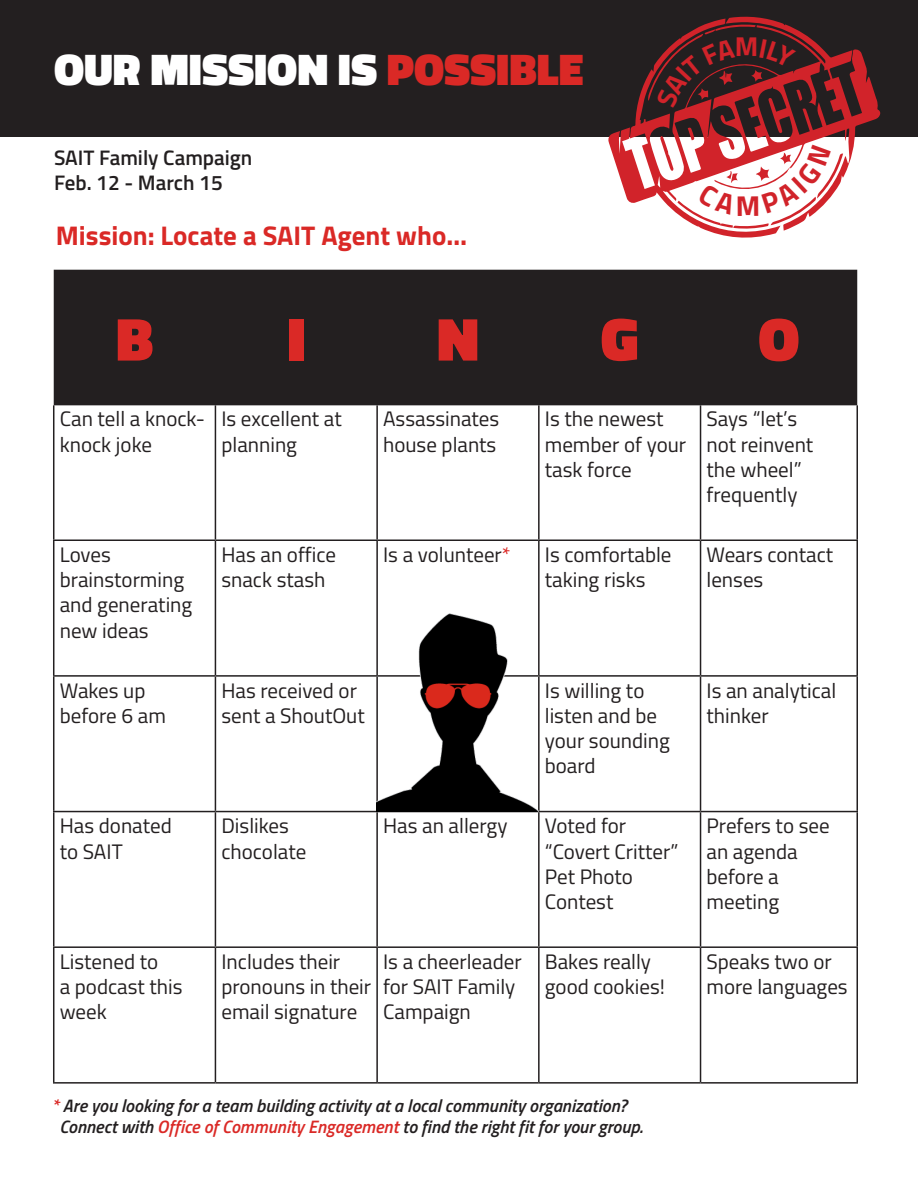
<style>
.page{position:relative;width:918px;height:1188px;background:#fff}
.page>*{position:absolute;margin:0;border:0;box-sizing:border-box;transform-origin:0 0}
.t1{font:900 61.5px "Titillium";color:#da2926}
.t2{font:900 45px "Titillium Web";color:#fff}
.t3{font:700 28.65px "Titillium Web";color:#d1232a}
.t4{font:700 27.45px "Titillium Web";color:#d1232a}
.t5{font:700 27px "Titillium";color:#da2926}
.t6{font:21px/25.2px "Titillium";color:#231f20}
.t7{font:600 21px "Titillium";color:#231f20}
.t8{font:italic 600 18px/21.6px "Titillium";color:#231f20}
.s1{color:#da2926}
</style>
<div class="page">
<div style="left:0;top:0;width:918px;height:137px;background:#231f20"></div>
<svg style="left:608px;top:16px;width:273px;height:222px"></svg>
<div style="left:54px;top:270px;width:803px;height:135px;background:#231f20"></div>
<hr style="left:53px;top:405px;width:1px;height:135px;background:#231f20">
<hr style="left:215px;top:405px;width:1px;height:135px;background:#231f20">
<hr style="left:376px;top:405px;width:2px;height:135px;background:#231f20">
<hr style="left:538px;top:405px;width:2px;height:135px;background:#231f20">
<hr style="left:700px;top:405px;width:1px;height:135px;background:#231f20">
<hr style="left:856px;top:405px;width:2px;height:135px;background:#231f20">
<hr style="left:53px;top:540px;width:162px;height:1px;background:#231f20">
<hr style="left:53px;top:541px;width:1px;height:134px;background:#231f20">
<hr style="left:215px;top:540px;width:162px;height:1px;background:#231f20">
<hr style="left:215px;top:541px;width:1px;height:134px;background:#231f20">
<hr style="left:376px;top:541px;width:2px;height:134px;background:#231f20">
<hr style="left:539px;top:540px;width:162px;height:1px;background:#231f20">
<hr style="left:538px;top:541px;width:2px;height:134px;background:#231f20">
<hr style="left:701px;top:540px;width:157px;height:1px;background:#231f20">
<hr style="left:700px;top:541px;width:1px;height:134px;background:#231f20">
<hr style="left:856px;top:541px;width:2px;height:134px;background:#231f20">
<hr style="left:53px;top:675px;width:162px;height:2px;background:#231f20">
<hr style="left:53px;top:677px;width:1px;height:134px;background:#231f20">
<hr style="left:215px;top:675px;width:162px;height:2px;background:#231f20">
<hr style="left:215px;top:677px;width:1px;height:134px;background:#231f20">
<hr style="left:376px;top:677px;width:2px;height:134px;background:#231f20">
<hr style="left:539px;top:675px;width:162px;height:2px;background:#231f20">
<hr style="left:538px;top:677px;width:2px;height:134px;background:#231f20">
<hr style="left:701px;top:675px;width:157px;height:2px;background:#231f20">
<hr style="left:700px;top:677px;width:1px;height:134px;background:#231f20">
<hr style="left:856px;top:677px;width:2px;height:134px;background:#231f20">
<hr style="left:53px;top:811px;width:162px;height:1px;background:#231f20">
<hr style="left:53px;top:812px;width:1px;height:134px;background:#231f20">
<hr style="left:215px;top:811px;width:162px;height:1px;background:#231f20">
<hr style="left:215px;top:812px;width:1px;height:134px;background:#231f20">
<hr style="left:377px;top:811px;width:162px;height:1px;background:#231f20">
<hr style="left:376px;top:812px;width:2px;height:134px;background:#231f20">
<hr style="left:539px;top:811px;width:162px;height:1px;background:#231f20">
<hr style="left:538px;top:812px;width:2px;height:134px;background:#231f20">
<hr style="left:701px;top:811px;width:157px;height:1px;background:#231f20">
<hr style="left:700px;top:812px;width:1px;height:134px;background:#231f20">
<hr style="left:856px;top:812px;width:2px;height:134px;background:#231f20">
<hr style="left:53px;top:946px;width:162px;height:2px;background:#231f20">
<hr style="left:53px;top:948px;width:1px;height:134px;background:#231f20">
<hr style="left:215px;top:946px;width:162px;height:2px;background:#231f20">
<hr style="left:215px;top:948px;width:1px;height:134px;background:#231f20">
<hr style="left:377px;top:946px;width:162px;height:2px;background:#231f20">
<hr style="left:376px;top:948px;width:2px;height:134px;background:#231f20">
<hr style="left:539px;top:946px;width:162px;height:2px;background:#231f20">
<hr style="left:538px;top:948px;width:2px;height:134px;background:#231f20">
<hr style="left:701px;top:946px;width:157px;height:2px;background:#231f20">
<hr style="left:700px;top:948px;width:1px;height:134px;background:#231f20">
<hr style="left:856px;top:948px;width:2px;height:134px;background:#231f20">
<hr style="left:53px;top:1082px;width:162px;height:2px;background:#231f20">
<hr style="left:215px;top:1082px;width:162px;height:2px;background:#231f20">
<hr style="left:377px;top:1082px;width:162px;height:2px;background:#231f20">
<hr style="left:539px;top:1082px;width:162px;height:2px;background:#231f20">
<hr style="left:701px;top:1082px;width:157px;height:2px;background:#231f20">
<img style="left:377px;top:540px;width:162px;height:271px">
<svg style="left:648px;top:24px;width:155px;height:84px"></svg>
<svg style="left:660px;top:127px;width:183px;height:102px"></svg>
<p class="t2" style="left:54px;top:36px;width:531px">OUR MISSION IS <span class="s1">POSSIBLE</span></p>
<p class="t7" style="left:54px;top:141px;width:200px">SAIT Family Campaign</p>
<p class="t7" style="left:54px;top:167px;width:170px">Feb. 12 - March 15</p>
<p class="t5" style="left:56px;top:215px;width:413px">Mission: Locate a SAIT Agent who…</p>
<h3 class="t4" style="left:735px;top:26px;width:25px">M</h3>
<h3 class="t3" style="left:736px;top:184px;width:26px">M</h3>
<p class="t1" style="left:116px;top:294px;width:39px">B</p>
<p class="t1" style="left:287px;top:294px;width:19px">I</p>
<p class="t1" style="left:437px;top:294px;width:44px">N</p>
<p class="t1" style="left:601px;top:294px;width:40px">G</p>
<p class="t1" style="left:758px;top:294px;width:43px">O</p>
<p class="t6" style="left:60px;top:405px;width:147px">Can tell a knock&shy;knock joke</p>
<p class="t6" style="left:221px;top:405px;width:122px">Is excellent at planning</p>
<p class="t6" style="left:383px;top:405px;width:118px">Assassinates house plants</p>
<p class="t6" style="left:545px;top:405px;width:143px">Is the newest member of your task force</p>
<p class="t6" style="left:707px;top:405px;width:108px">Says “let’s not reinvent the wheel” frequently</p>
<p class="t6" style="left:60px;top:541px;width:134px">Loves brainstorming and generating new ideas</p>
<p class="t6" style="left:221px;top:541px;width:116px">Has an office snack stash</p>
<p class="t6" style="left:383px;top:541px;width:129px">Is a volunteer<span class="s1">*</span></p>
<p class="t6" style="left:545px;top:541px;width:128px">Is comfortable taking risks</p>
<p class="t6" style="left:707px;top:541px;width:128px">Wears contact lenses</p>
<p class="t6" style="left:60px;top:677px;width:108px">Wakes up before 6 am</p>
<p class="t6" style="left:221px;top:677px;width:145px">Has received or sent a ShoutOut</p>
<p class="t6" style="left:545px;top:677px;width:127px">Is willing to listen and be your sounding board</p>
<p class="t6" style="left:707px;top:677px;width:131px">Is an analytical thinker</p>
<p class="t6" style="left:60px;top:812px;width:114px">Has donated to SAIT</p>
<p class="t6" style="left:221px;top:812px;width:86px">Dislikes chocolate</p>
<p class="t6" style="left:383px;top:812px;width:126px">Has an allergy</p>
<p class="t6" style="left:545px;top:812px;width:135px">Voted for “Covert Critter”<br>Pet Photo<br>Contest</p>
<p class="t6" style="left:707px;top:812px;width:125px">Prefers to see an agenda before a meeting</p>
<p class="t6" style="left:60px;top:948px;width:124px">Listened to<br>a podcast this week</p>
<p class="t6" style="left:221px;top:948px;width:151px">Includes their pronouns in their email signature</p>
<p class="t6" style="left:383px;top:948px;width:140px">Is a cheerleader for SAIT Family<br>Campaign</p>
<p class="t6" style="left:545px;top:948px;width:122px">Bakes really good cookies!</p>
<p class="t6" style="left:707px;top:948px;width:143px">Speaks two or more languages</p>
<p class="t8" style="left:59px;top:1094px;width:585px;text-indent:-8px"><span class="s1">*</span> Are you looking for a team building activity at a local community organization?<br>Connect with <span class="s1">Office of Community Engagement</span> to find the right fit for your group.</p>
</div>
